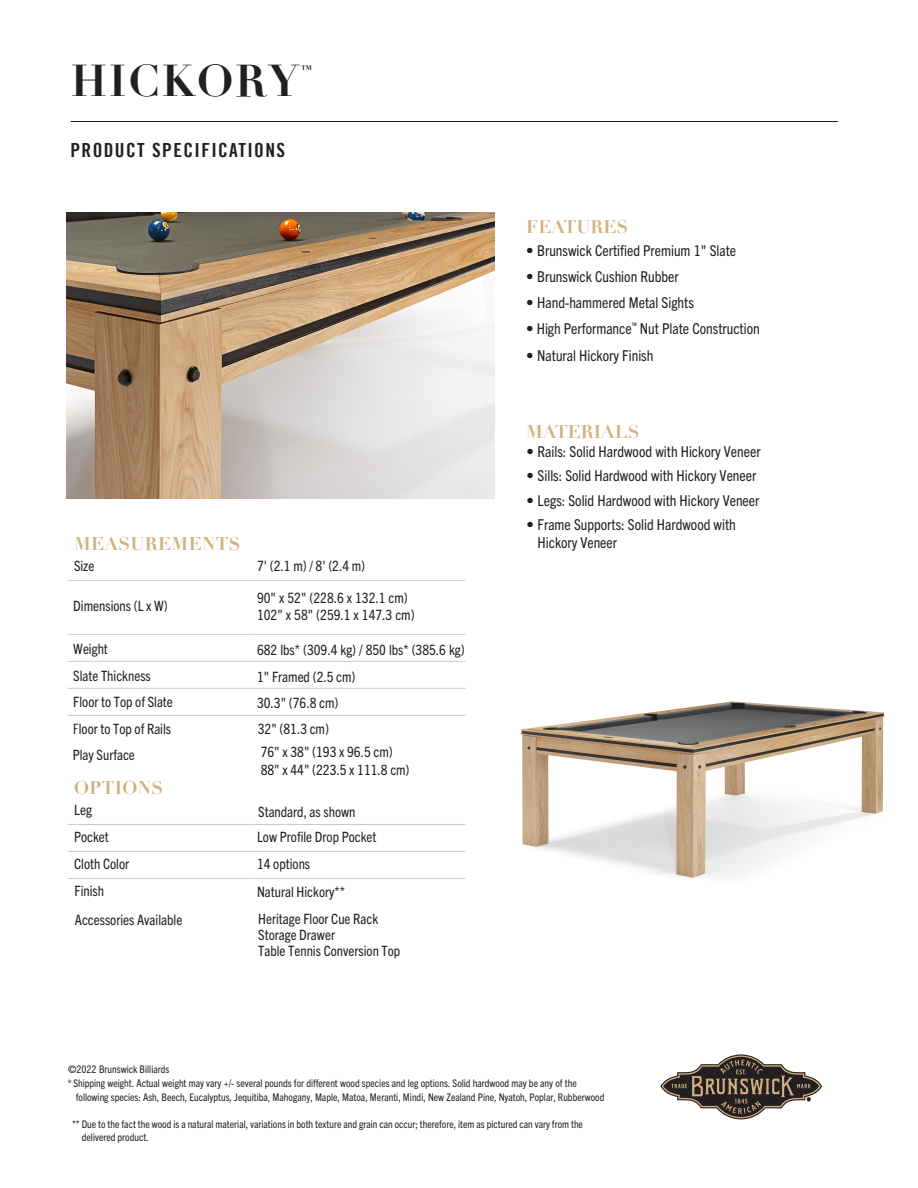
<style>
.page{position:relative;width:918px;height:1188px;background:#fff}
.page>*{position:absolute;margin:0;border:0;box-sizing:border-box;transform-origin:0 0}
.t1{font:700 43.5px "Didot";letter-spacing:.04em;color:#231f20}
.Product_Description{font:700 19.5px "Trade Gothic";letter-spacing:.07em;color:#231f20}
.t2{font:700 18px "Didot";letter-spacing:.02em;color:#d2af7d}
.Product_Description-2{font:700 18px "Didot";color:#d4b07f}
.Product_Description-3{font:15px/17.9px "Trade Gothic Next LT Pro Cn";color:#231f20}
.Body_Copy{font:15px "Trade Gothic Next LT Pro Cn";color:#231f20}
.Product_Description-4{font:14.25px/17.1px "Trade Gothic Next LT Pro Cn";color:#231f20}
.Product_Description-5{font:condensed 14.25px "Trade Gothic Next LT Pro";color:#231f20}
.t3{font:condensed 14.25px/16px "Trade Gothic Next LT Pro";color:#221e1f}
.t4{font:14.25px "Trade Gothic Next LT Pro Cn";color:#221e1f}
.t5{font:700 12.15px "Didot";color:#231f20}
.A_Product_Descriptio{font:condensed 10.5px/13.8px "Trade Gothic Next LT Pro";color:#231f20}
.t6{font:condensed 10.5px/12.6px "Trade Gothic Next LT Pro";color:#221e1f}
.s1{font-family:"Trade Gothic No.18";font-stretch:condensed}
.s2{font-family:"Trade Gothic No.18"}
</style>
<div class="page">
<hr style="left:67px;top:634px;width:183px;height:1px;background:#cdc9c8">
<hr style="left:250px;top:634px;width:216px;height:1px;background:#cdc9c8">
<hr style="left:67px;top:661px;width:183px;height:1px;background:#cdc9c8">
<hr style="left:250px;top:661px;width:216px;height:1px;background:#cdc9c8">
<hr style="left:67px;top:688px;width:183px;height:1px;background:#cdc9c8">
<hr style="left:250px;top:688px;width:216px;height:1px;background:#cdc9c8">
<hr style="left:67px;top:715px;width:183px;height:1px;background:#cdc9c8">
<hr style="left:250px;top:715px;width:216px;height:1px;background:#cdc9c8">
<hr style="left:67px;top:580px;width:183px;height:1px;background:#cdc9c8">
<hr style="left:250px;top:580px;width:216px;height:1px;background:#cdc9c8">
<hr style="left:67px;top:824px;width:183px;height:1px;background:#cdc9c8">
<hr style="left:250px;top:824px;width:216px;height:1px;background:#cdc9c8">
<hr style="left:67px;top:851px;width:183px;height:1px;background:#cdc9c8">
<hr style="left:250px;top:851px;width:216px;height:1px;background:#cdc9c8">
<hr style="left:67px;top:878px;width:183px;height:1px;background:#cdc9c8">
<hr style="left:250px;top:878px;width:216px;height:1px;background:#cdc9c8">
<hr style="left:71px;top:121px;width:767px;height:1px;background:#231f20">
<img style="left:520px;top:701px;width:365px;height:178px">
<img style="left:67px;top:213px;width:427px;height:286px">
<svg style="left:660px;top:1054px;width:162px;height:65px"></svg>
<p class="t1" style="left:71px;top:54px;width:230px">HICKORY</p>
<p class="t5" style="left:301px;top:62px;width:13px">™</p>
<p class="Product_Description" style="left:71px;top:138px;width:216px">PRODUCT SPECIFICATIONS</p>
<p class="t2" style="left:74px;top:533px;width:168px">MEASUREMENTS</p>
<p class="Product_Description-4" style="left:74px;top:557px;width:22px">Size</p>
<p class="Product_Description-4" style="left:257px;top:557px;width:110px">7' (2.1 m) / 8' (2.4 m)</p>
<p class="Product_Description-4" style="left:73px;top:597px;width:96px">Dimensions (L x W)</p>
<p class="Product_Description-4" style="left:257px;top:589px;width:159px">90" x 52" (228.6 x 132.1 cm)<br>102" x 58" (259.1 x 147.3 cm)</p>
<p class="Product_Description-4" style="left:73px;top:640px;width:36px">Weight</p>
<p class="Product_Description-5" style="left:257px;top:640px;width:209px">682 lbs* (309.4 kg) / 850 lbs* (385.6 kg)</p>
<p class="Product_Description-5" style="left:73px;top:666px;width:79px">Slate Thickness</p>
<p class="Product_Description-4" style="left:257px;top:668px;width:100px">1" Framed (2.5 cm)</p>
<p class="Product_Description-4" style="left:73px;top:693px;width:101px">Floor to Top of Slate</p>
<p class="Product_Description-5" style="left:257px;top:693px;width:83px">30.3" (76.8 cm)</p>
<h3 class="Product_Description-5" style="left:258px;top:719px;width:73px">32" (81.3 cm)</h3>
<h3 class="t3" style="left:261px;top:743px;width:150px;line-height:17.1px">76" x 38" (193 x 96.5 cm)<br>88" x 44" (223.5 x 111.8 cm)</h3>
<h3 class="Product_Description-5" style="left:258px;top:802px;width:99px">Standard, as shown</h3>
<h3 class="Product_Description-4" style="left:73px;top:720px;width:99px"><span class="s1">F</span>loor to Top of Rails</h3>
<h3 class="t3" style="left:73px;top:745px;width:64px">Play Surface</h3>
<p class="t2" style="left:74px;top:777px;width:90px">OPTIONS</p>
<p class="Product_Description-4" style="left:74px;top:801px;width:19px">Leg</p>
<p class="Product_Description-4" style="left:74px;top:828px;width:36px">Pocket</p>
<p class="Product_Description-5" style="left:257px;top:827px;width:121px">Low Profile Drop Pocket</p>
<p class="Product_Description-4" style="left:74px;top:855px;width:57px">Cloth Color</p>
<p class="Product_Description-4" style="left:257px;top:855px;width:55px">14 options</p>
<h3 class="Product_Description-4" style="left:75px;top:882px;width:31px">Finish</h3>
<h3 class="t4" style="left:75px;top:911px;width:109px">Accessories Available</h3>
<h3 class="Product_Description-5" style="left:257px;top:882px;width:89px">Natural Hickory**</h3>
<h3 class="t3" style="left:258px;top:910px;width:144px">Heritage Floor Cue Rack<br>Storage Drawer<br>Table Tennis Conversion Top</h3>
<p class="Product_Description-2" style="left:526px;top:216px;width:103px">FEATURES</p>
<p class="Body_Copy" style="left:526px;top:242px;width:212px"><span class="s1">•</span> Brunswick Certified Premium 1" Slate</p>
<p class="Body_Copy" style="left:526px;top:267px;width:154px"><span class="s1">•</span> Brunswick Cushion Rubber</p>
<p class="Body_Copy" style="left:526px;top:294px;width:169px"><span class="s1">•</span> Hand-hammered Metal Sights</p>
<p class="Body_Copy" style="left:526px;top:320px;width:235px"><span class="s1">•</span> High Performance<sup>™</sup> Nut Plate Construction</p>
<p class="Body_Copy" style="left:526px;top:347px;width:129px"><span class="s1">•</span> Natural Hickory Finish</p>
<p class="Product_Description-2" style="left:526px;top:420px;width:115px">MATERIALS</p>
<p class="Product_Description-3" style="left:526px;top:442px;width:236px"><span class="s1">•</span> Rails: Solid Hardwood with Hickory Veneer</p>
<p class="Product_Description-3" style="left:526px;top:467px;width:231px"><span class="s1">•</span> Sills: Solid Hardwood with Hickory Veneer</p>
<p class="Product_Description-3" style="left:526px;top:491px;width:235px"><span class="s1">•</span> Legs: Solid Hardwood with Hickory Veneer</p>
<p class="Product_Description-3" style="left:538px;top:516px;width:200px;text-indent:-11px"><span class="s1">•</span> Frame Supports: Solid Hardwood with<br>Hickory Veneer</p>
<p class="A_Product_Descriptio" style="left:68px;top:1062px;width:103px"><span class="s2">©</span>2022 Brunswick Billiards</p>
<p class="A_Product_Descriptio" style="left:76px;top:1076px;width:530px;text-indent:-8px"><span class="s2">*</span> Shipping weight. Actual weight may vary +/- several pounds for different wood species and leg options. Solid hardwood may be any of the following species: Ash, Beech, Eucalyptus, Jequitiba, Mahogany, Maple, Matoa, Meranti, Mindi, New Zealand Pine, Nyatoh, Poplar, Rubberwood</p>
<p class="t6" style="left:82px;top:1117px;width:503px;text-indent:-10px">** Due to the fact the wood is a natural material, variations in both texture and grain can occur; therefore, item as pictured can vary from the delivered product.</p>
</div>
